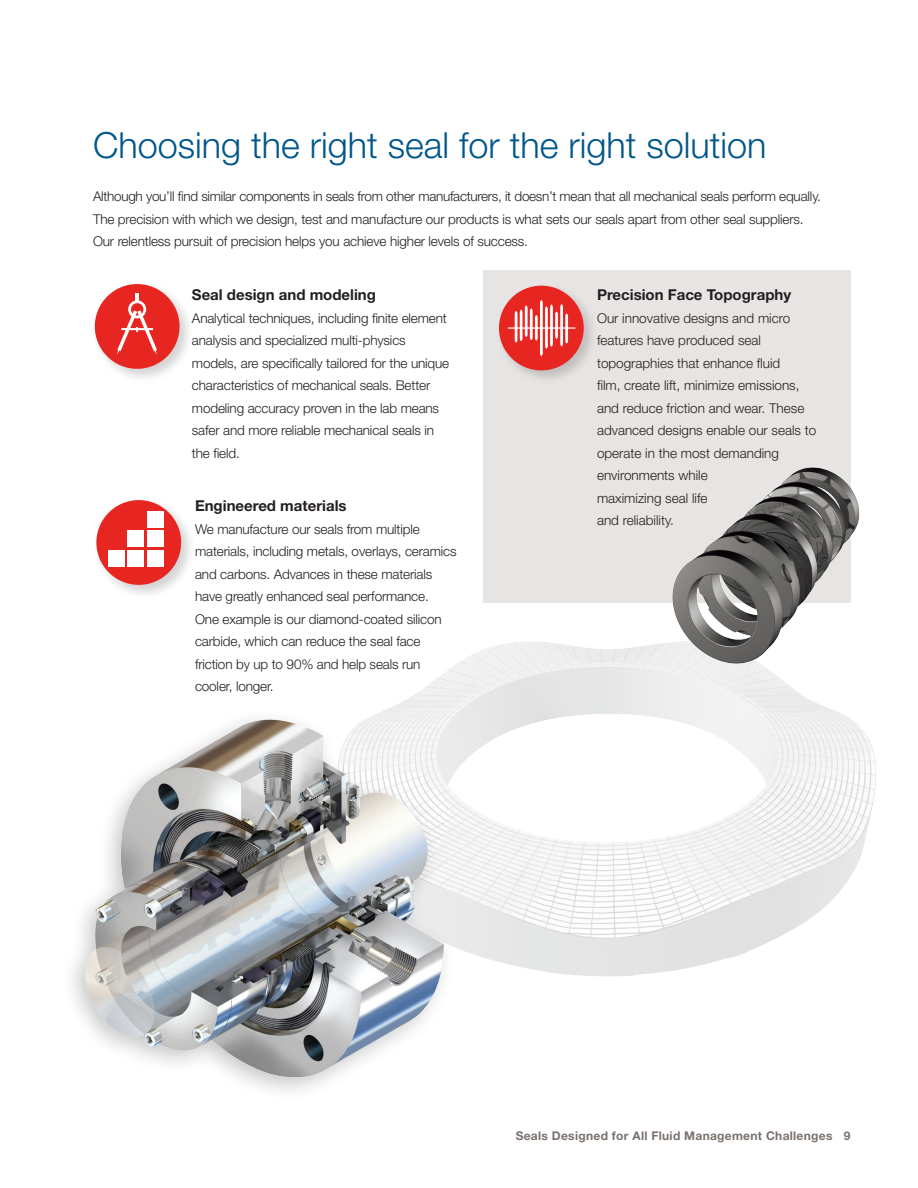
<style>
.page{position:relative;width:918px;height:1188px;background:#fff}
.page>*{position:absolute;margin:0;border:0;box-sizing:border-box;transform-origin:0 0}
.Headline_Level_2__bl{font:300 36px "Helvetica Neue LT Std";color:#00568a}
.Subhead_Level_2__bla{font:700 15px "Helvetica Neue LT Std";color:#231f20}
.Body_copy{font:300 13.5px/22.5px "Helvetica Neue LT Std";letter-spacing:-.01em;color:#231f20}
.t1{font:700 12px "Helvetica Neue LT Std";letter-spacing:.025em;color:#79716c}
</style>
<div class="page">
<img style="left:393px;top:641px;width:483px;height:335px">
<div style="left:483px;top:270px;width:367px;height:333px;background:#e7e5e3"></div>
<div style="left:60px;top:707px;width:396px;height:395px;background:#231f20;opacity:.25"></div>
<img style="left:60px;top:716px;width:415px;height:375px">
<img style="left:669px;top:467px;width:192px;height:200px">
<div style="left:92px;top:281px;width:102px;height:103px;background:#231f20;opacity:.2"></div>
<div style="left:95px;top:284px;width:85px;height:85px;background:#e72621;border-radius:50%"></div>
<svg style="left:117px;top:294px;width:40px;height:61px"></svg>
<hr style="left:121px;top:328px;width:32px;height:2px;background:#fff">
<div style="left:93px;top:497px;width:103px;height:103px;background:#231f20;opacity:.2"></div>
<div style="left:96px;top:500px;width:85px;height:85px;background:#e72621;border-radius:50%"></div>
<div style="left:108px;top:550px;width:16px;height:17px;background:#fff"></div>
<div style="left:128px;top:550px;width:16px;height:17px;background:#fff"></div>
<div style="left:147px;top:511px;width:16px;height:16px;background:#fff"></div>
<div style="left:147px;top:531px;width:16px;height:16px;background:#fff"></div>
<div style="left:128px;top:531px;width:16px;height:16px;background:#fff"></div>
<div style="left:147px;top:550px;width:16px;height:17px;background:#fff"></div>
<div style="left:496px;top:283px;width:103px;height:102px;background:#231f20;opacity:.2"></div>
<div style="left:499px;top:286px;width:85px;height:84px;background:#e72621;border-radius:50%"></div>
<hr style="left:508px;top:327px;width:67px;height:2px;background:#fff">
<svg style="left:515px;top:300px;width:53px;height:56px"></svg>
<p class="Headline_Level_2__bl" style="left:93px;top:123px;width:675px">Choosing the right seal for the right solution</p>
<p class="Body_copy" style="left:93px;top:185px;width:729px">Although you’ll find similar components in seals from other manufacturers, it doesn’t mean that all mechanical seals perform equally.<br>The precision with which we design, test and manufacture our products is what sets our seals apart from other seal suppliers.<br>Our relentless pursuit of precision helps you achieve higher levels of success.</p>
<p class="Subhead_Level_2__bla" style="left:192px;top:286px;width:186px">Seal design and modeling</p>
<p class="Body_copy" style="left:192px;top:306px;width:259px">Analytical techniques, including finite element analysis and specialized multi-physics models, are specifically tailored for the unique characteristics of mechanical seals. Better modeling accuracy proven in the lab means safer and more reliable mechanical seals in the field.</p>
<p class="Subhead_Level_2__bla" style="left:195px;top:497px;width:153px">Engineered materials</p>
<p class="Body_copy" style="left:195px;top:518px;width:263px">We manufacture our seals from multiple materials, including metals, overlays, ceramics and carbons. Advances in these materials have greatly enhanced seal performance.<br>One example is our diamond-coated silicon carbide, which can reduce the seal face friction by up to 90% and help seals run cooler, longer.</p>
<p class="Subhead_Level_2__bla" style="left:597px;top:286px;width:196px">Precision Face Topography</p>
<p class="Body_copy" style="left:597px;top:306px;width:221px">Our innovative designs and micro features have produced seal topographies that enhance fluid<br>film, create lift, minimize emissions, and reduce friction and wear. These advanced designs enable our seals to operate in the most demanding environments while<br>maximizing seal life<br>and reliability.</p>
<p class="t1" style="left:516px;top:1128px;width:336px">Seals Designed for All Fluid Management Challenges 9</p>
</div>
